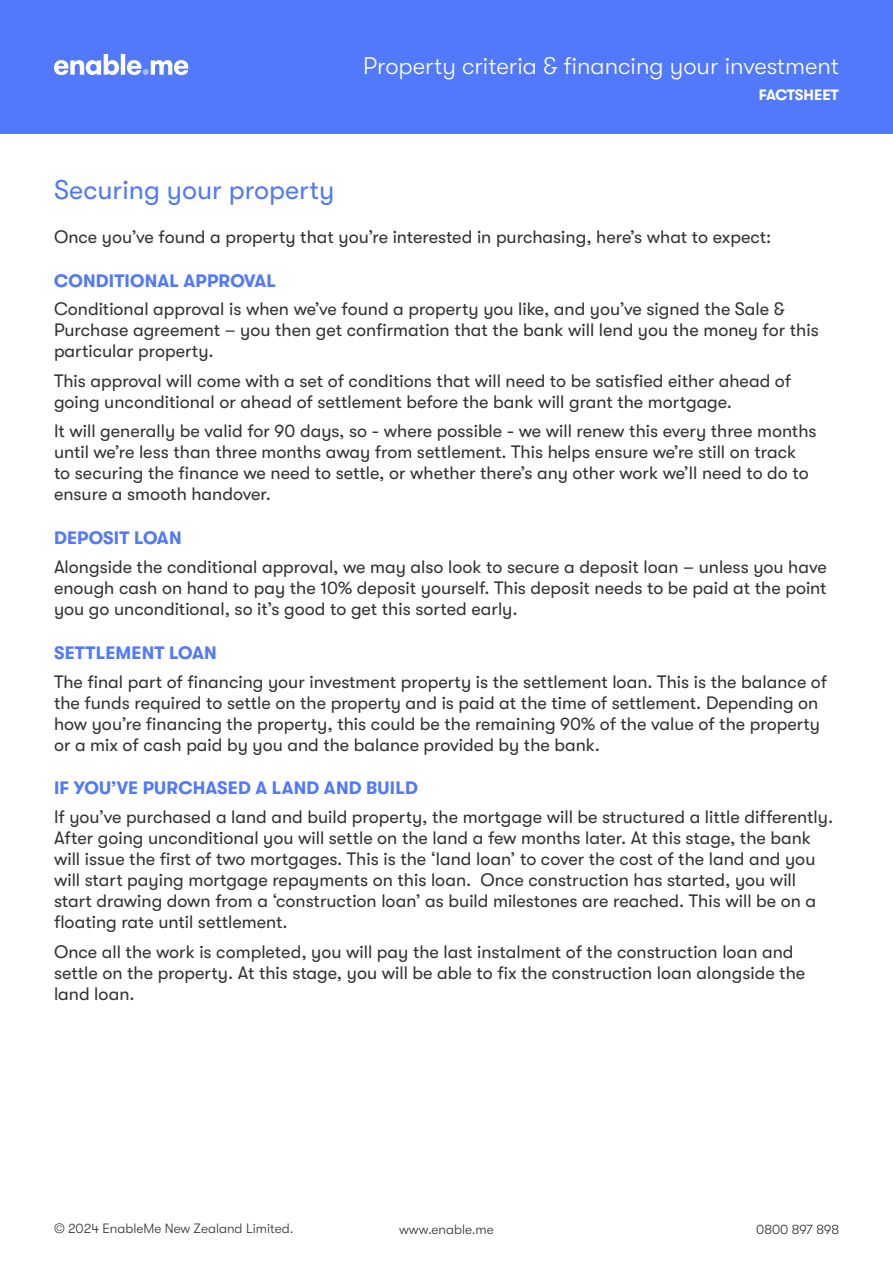
<style>
.page{position:relative;width:893px;height:1263px;background:#fff}
.page>*{position:absolute;margin:0;border:0;box-sizing:border-box;transform-origin:0 0}
.t1{font:27px "GT Walsheim";color:#5279fb}
.t2{font:300 24px "GT Walsheim";color:#fff}
.t3{font:18px/21px "GT Walsheim";color:#333}
.t4{font:700 18px "GT Walsheim";letter-spacing:.01em;color:#5279fb}
.t5{font:700 15px "GT Walsheim";letter-spacing:-.01em;color:#fff}
.t6{font:300 13.5px "GT Walsheim";color:#333}
</style>
<div class="page">
<div style="left:0;top:0;width:893px;height:133px;background:#5279fb"></div>
<svg style="left:54px;top:54px;width:134px;height:21px"></svg>
<h1 class="t1" style="left:54px;top:175px;width:282px">Securing your property</h1>
<h2 class="t2" style="left:363px;top:52px;width:477px">Property criteria &amp; financing your investment</h2>
<p class="t5" style="left:759px;top:87px;width:82px">FACTSHEET</p>
<p class="t3" style="left:54px;top:226px;width:719px">Once you’ve found a property that you’re interested in purchasing, here’s what to expect:</p>
<p class="t4" style="left:54px;top:270px;width:223px">CONDITIONAL APPROVAL</p>
<p class="t3" style="left:54px;top:299px;width:766px">Conditional approval is when we’ve found a property you like, and you’ve signed the Sale &amp;<br>Purchase agreement – you then get confirmation that the bank will lend you the money for this particular property.</p>
<p class="t3" style="left:54px;top:370px;width:739px">This approval will come with a set of conditions that will need to be satisfied either ahead of going unconditional or ahead of settlement before the bank will grant the mortgage.</p>
<p class="t3" style="left:54px;top:421px;width:764px">It will generally be valid for 90 days, so - where possible - we will renew this every three months until we’re less than three months away from settlement. This helps ensure we’re still on track to securing the finance we need to settle, or whether there’s any other work we’ll need to do to ensure a smooth handover.</p>
<p class="t4" style="left:54px;top:528px;width:129px">DEPOSIT LOAN</p>
<p class="t3" style="left:54px;top:556px;width:774px;text-align:justify">Alongside the conditional approval, we may also look to secure a deposit loan – unless you have enough cash on hand to pay the 10% deposit yourself. This deposit needs to be paid at the point you go unconditional, so it’s good to get this sorted early.</p>
<p class="t4" style="left:54px;top:642px;width:164px">SETTLEMENT LOAN</p>
<p class="t3" style="left:54px;top:671px;width:775px">The final part of financing your investment property is the settlement loan. This is the balance of the funds required to settle on the property and is paid at the time of settlement. Depending on how you’re financing the property, this could be the remaining 90% of the value of the property or a mix of cash paid by you and the balance provided by the bank.</p>
<p class="t4" style="left:54px;top:778px;width:365px">IF YOU’VE PURCHASED A LAND AND BUILD</p>
<p class="t3" style="left:54px;top:807px;width:781px">If you’ve purchased a land and build property, the mortgage will be structured a little differently.<br>After going unconditional you will settle on the land a few months later. At this stage, the bank will issue the first of two mortgages. This is the ‘land loan’ to cover the cost of the land and you will start paying mortgage repayments on this loan. Once construction has started, you will start drawing down from a ‘construction loan’ as build milestones are reached. This will be on a floating rate until settlement.</p>
<p class="t3" style="left:54px;top:941px;width:753px">Once all the work is completed, you will pay the last instalment of the construction loan and settle on the property. At this stage, you will be able to fix the construction loan alongside the land loan.</p>
<p class="t6" style="left:54px;top:1221px;width:241px">© 2024 EnableMe New Zealand Limited.</p>
<p class="t6" style="left:399px;top:1222px;width:96px">www.enable.me</p>
<p class="t6" style="left:756px;top:1222px;width:84px">0800 897 898</p>
</div>
